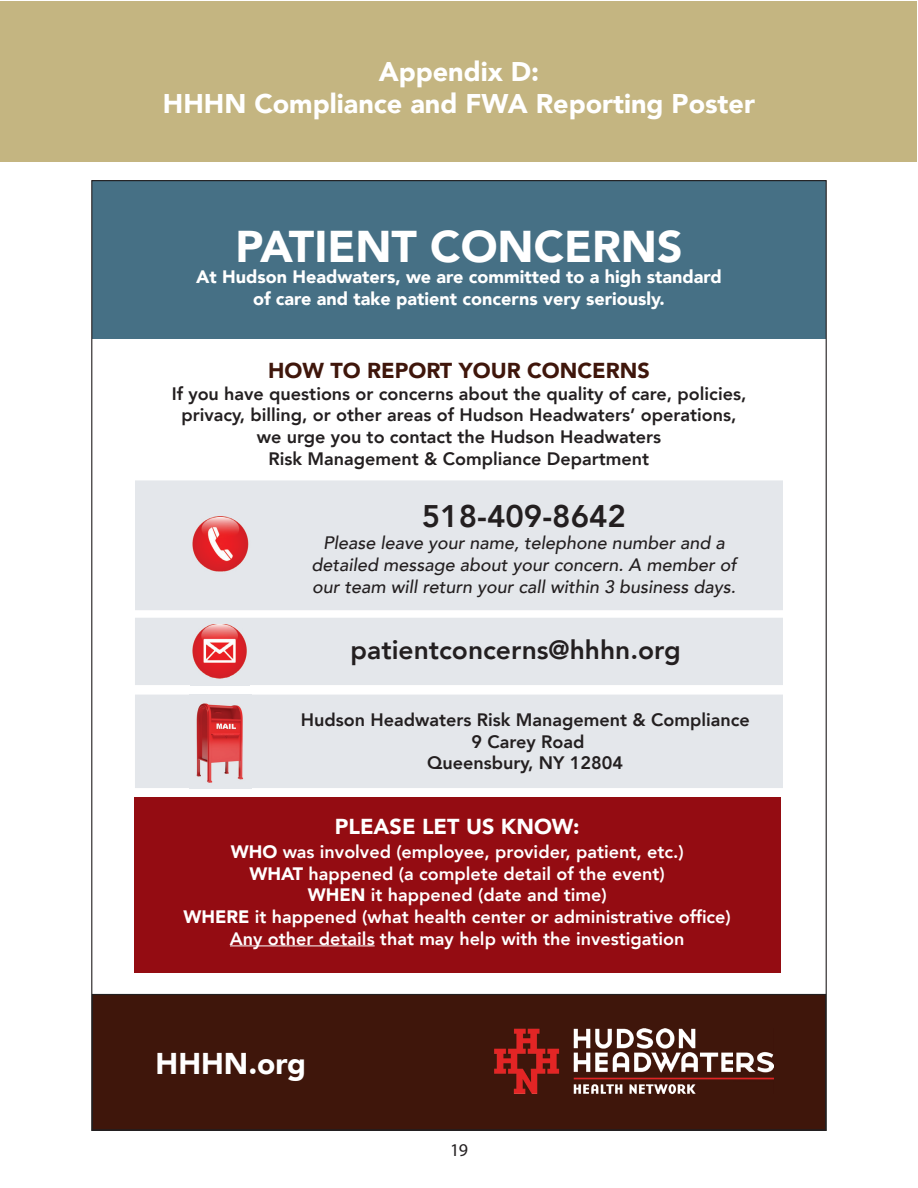
<style>
.page{position:relative;width:918px;height:1188px;background:#fff}
.page>*{position:absolute;margin:0;border:0;box-sizing:border-box;transform-origin:0 0}
.t1{font:900 44.4px "Avenir";color:#fff}
.t2{font:800 31.2px "Avenir";color:#231f20}
.t3{font:900 30px "Avenir";color:#fff}
.t4{font:900 27px "Avenir";color:#fff}
.t5{font:800 26.4px "Avenir";color:#231f20}
.t6{font:900 21.6px "Avenir";color:#3f160b}
.t7{font:900 21.6px "Avenir";color:#fff}
.t8{font:800 18px/21.6px "Avenir";color:#231f20;text-align:center}
.t9{font:800 18px/21.6px "Avenir";color:#fff;text-align:center}
.t10{font:italic 500 18px/21.6px "Avenir";color:#231f20;text-align:center}
.t11{font:900 18px/21.6px "Avenir";color:#fff;text-align:center}
.t12{font:18px "Myriad Pro";color:#231f20}
.s1{font-weight:900}
</style>
<div class="page">
<div style="left:1px;top:1px;width:916px;height:160px;background:#c4b581"></div>
<div style="left:135px;top:695px;width:648px;height:93px;background:#e4e7eb"></div>
<div style="left:135px;top:618px;width:648px;height:67px;background:#e4e7eb"></div>
<div style="left:135px;top:480px;width:648px;height:130px;background:#e4e7eb"></div>
<img style="left:191px;top:516px;width:61px;height:63px">
<img style="left:191px;top:624px;width:59px;height:62px">
<img style="left:189px;top:695px;width:63px;height:94px">
<div style="left:92px;top:995px;width:734px;height:135px;background:#3f160b"></div>
<div style="left:92px;top:994px;width:734px;height:136px;border:1px solid #231f20"></div>
<img style="left:494px;top:1028px;width:280px;height:66px">
<div style="left:92px;top:181px;width:734px;height:158px;background:#467085"></div>
<div style="left:134px;top:797px;width:647px;height:176px;background:#940c12"></div>
<hr style="left:230px;top:945px;width:145px;height:1px;background:#fff">
<p class="t4" style="left:379px;top:48px;width:162px">Appendix D:</p>
<p class="t4" style="left:163px;top:81px;width:594px">HHHN Compliance and FWA Reporting Poster</p>
<p class="t1" style="left:235px;top:208px;width:449px">PATIENT CONCERNS</p>
<p class="t11" style="left:196px;top:266px;width:527px">At Hudson Headwaters, we are committed to a high standard of care and take patient concerns very seriously.</p>
<p class="t6" style="left:268px;top:352px;width:383px">HOW TO REPORT YOUR CONCERNS</p>
<p class="t8" style="left:172px;top:383px;width:576px">If you have questions or concerns about the quality of care, policies, privacy, billing, or other areas of Hudson Headwaters’ operations, we urge you to contact the Hudson Headwaters<br>Risk Management &amp; Compliance Department</p>
<p class="t2" style="left:422px;top:491px;width:206px">518-409-8642</p>
<p class="t10" style="left:312px;top:533px;width:426px">Please leave your name, telephone number and a detailed message about your concern. A member of our team will return your call within 3 business days.</p>
<p class="t5" style="left:351px;top:629px;width:332px">patientconcerns@hhhn.org</p>
<p class="t8" style="left:301px;top:709px;width:450px">Hudson Headwaters Risk Management &amp; Compliance<br>9 Carey Road<br>Queensbury, NY 12804</p>
<p class="t7" style="left:335px;top:808px;width:246px">PLEASE LET US KNOW:</p>
<p class="t9" style="left:184px;top:841px;width:549px"><span class="s1">WHO</span> was involved (employee, provider, patient, etc.)<br><span class="s1">WHAT</span> happened (a complete detail of the event)<br><span class="s1">WHEN</span> it happened (date and time)<br><span class="s1">WHERE</span> it happened (what health center or administrative office)<br>Any other details that may help with the investigation</p>
<p class="t3" style="left:156px;top:1038px;width:152px">HHHN.org</p>
<p class="t12" style="left:450px;top:1139px;width:19px">19</p>
</div>
